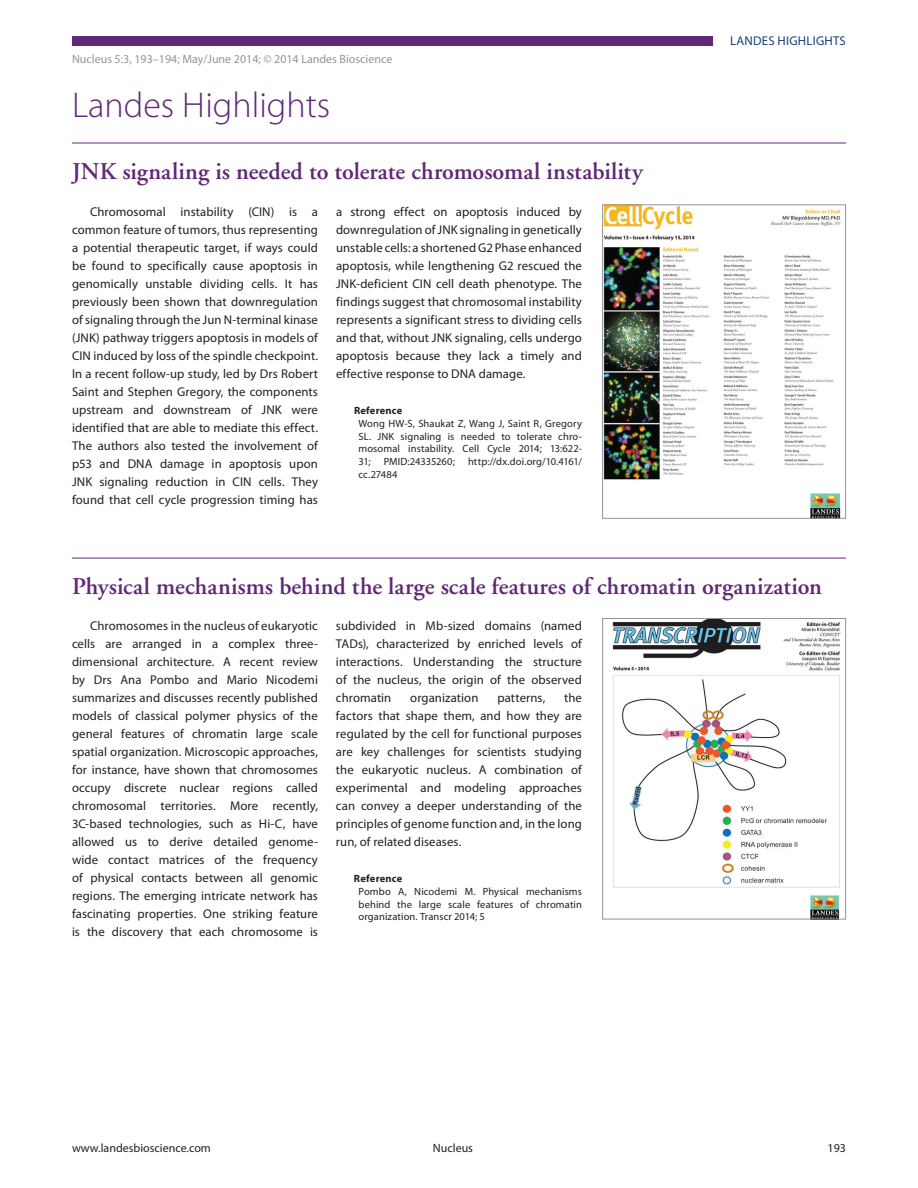
<style>
.page{position:relative;width:918px;height:1188px;background:#fff}
.page>*{position:absolute;margin:0;border:0;box-sizing:border-box;transform-origin:0 0}
.MS-Title{font:300 36px "Myriad Pro";color:#602877}
.Heading{font:600 24px "Adobe Garamond";letter-spacing:.005em;color:#602877}
.BodyText{font:12.75px/18px "Myriad Pro";letter-spacing:.005em;color:#231f20;text-align:justify}
.t1{font:12.75px "Myriad Pro";letter-spacing:.02em;color:#193f7c}
.t2{font:12px "Myriad Pro";color:#939598}
.t3{font:12px "Myriad Pro";color:#231f20}
.References{font:10.5px/12.8px "Myriad Pro";letter-spacing:.01em;color:#231f20;text-align:justify}
.References-2{font:10.5px "Myriad Pro";letter-spacing:-.015em;color:#231f20}
.BodyText-2{font:700 10.5px "Myriad Pro";letter-spacing:.015em;color:#231f20}
.References-3{font:10.5px "Myriad Pro";letter-spacing:-.01em;color:#231f20}
</style>
<div class="page">
<div style="left:72px;top:36px;width:774px;height:10px;background:#602877"></div>
<svg style="left:713px;top:36px;width:133px;height:10px"></svg>
<hr style="left:72px;top:558px;width:774px;height:1px;background:#602877">
<hr style="left:72px;top:143px;width:774px;height:1px;background:#602877">
<img style="left:604px;top:206px;width:237px;height:311px">
<div style="left:602px;top:204px;width:244px;height:315px;border:1px solid #939598"></div>
<img style="left:612px;top:620px;width:229px;height:297px">
<div style="left:602px;top:618px;width:244px;height:301px;border:1px solid #939598"></div>
<p class="t2" style="left:72px;top:52px;width:322px">Nucleus 5:3, 193–194; May/June 2014; © 2014 Landes Bioscience</p>
<p class="MS-Title" style="left:72px;top:83px;width:260px">Landes Highlights</p>
<p class="Heading" style="left:72px;top:158px;width:572px">JNK signaling is needed to tolerate chromosomal instability</p>
<p class="BodyText" style="left:72px;top:203px;width:248px;text-indent:18px">Chromosomal instability (CIN) is a common feature of tumors, thus representing a potential therapeutic target, if ways could be found to specifically cause apoptosis in genomically unstable dividing cells. It has previously been shown that downregulation of signaling through the Jun N-terminal kinase (JNK) pathway triggers apoptosis in models of CIN induced by loss of the spindle checkpoint.<br>In a recent follow-up study, led by Drs Robert Saint and Stephen Gregory, the components upstream and downstream of JNK were identified that are able to mediate this effect.<br>The authors also tested the involvement of p53 and DNA</p>
<p class="BodyText" style="left:72px;top:455px;width:247px;text-indent:88px">damage in apoptosis upon JN K signaling reduction in CIN cells. They found that cell cycle progression timing has</p>
<p class="BodyText" style="left:336px;top:203px;width:247px">a strong effect on apoptosis induced by downregulation of JNK signaling in genetically unstable cells: a shortened G2 Phase enhanced apoptosis, while lengthening G2 rescued the JNK-deficient CIN cell death phenotype. The findings suggest that chromosomal instability represents a significant stress to dividing cells and that, without JNK signaling, cells undergo apoptosis because they lack a timely and effective response to DNA</p>
<p class="BodyText" style="left:479px;top:365px;width:48px">damage.</p>
<p class="BodyText-2" style="left:354px;top:404px;width:50px">Reference</p>
<p class="References" style="left:359px;top:417px;width:225px">Wong HW-S, Shaukat Z, Wang J, Saint R, Gregory SL. JNK signaling is needed to tolerate chro&shy;mosomal instability. Cell Cycle 2014; 13:622- 31;</p>
<p class="References-3" style="left:384px;top:455px;width:73px">PMID:24335260;</p>
<p class="References-2" style="left:468px;top:455px;width:115px">http://dx.doi.org/10.4161/</p>
<p class="References" style="left:359px;top:468px;width:41px">cc.27484</p>
<p class="t1" style="left:730px;top:33px;width:117px">Landes Highlights</p>
<p class="Heading" style="left:72px;top:573px;width:751px">Physical mechanisms behind the large scale features of chromatin organization</p>
<p class="BodyText" style="left:72px;top:617px;width:248px;text-indent:18px">Chromosomes in the nucleus of eukaryotic cells are arranged in a complex three&shy;dimensional architecture. A recent review by Drs Ana Pombo and Mario Nicodemi summarizes and discusses recently published models of classical polymer physics of the general features of chromatin large scale spatial organization. Microscopic approaches, for instance, have shown that chromosomes occupy discrete nuclear regions called chromosomal territories. More recently, 3C-based technologies, such as Hi-C, have allowed us to derive detailed genome&shy;wide contact matrices of the frequency of physical contacts between all genomic regions. The emerging intricate network has fascinating properties. One striking feature is the discovery that each chromosome is</p>
<p class="BodyText" style="left:336px;top:617px;width:248px">subdivided in Mb-sized domains (named TADs), characterized by enriched levels of interactions. Understanding the structure of the nucleus, the origin of the observed chromatin</p>
<p class="BodyText" style="left:336px;top:689px;width:248px;text-indent:228px">the factors that shape them, and how they are regulated by the cell for functional purposes are key challenges for scientists studying the eukaryotic nucleus. A combination of experimental and modeling approaches can convey a deeper understanding of the principles of genome function and, in the long run, of related diseases.</p>
<p class="BodyText-2" style="left:354px;top:872px;width:50px">Reference</p>
<p class="References" style="left:358px;top:885px;width:225px">Pombo A, Nicodemi M. Physical mechanisms behind the large scale features of chromatin organization. Transcr 2014; 5</p>
<p class="BodyText" style="left:410px;top:689px;width:70px">organization</p>
<p class="BodyText" style="left:497px;top:689px;width:49px">patterns,</p>
<p class="t3" style="left:72px;top:1141px;width:255px">www.landesbioscience.com N</p>
<p class="t3" style="left:441px;top:1141px;width:34px">ucleus</p>
<p class="t3" style="left:828px;top:1141px;width:20px">193</p>
</div>
